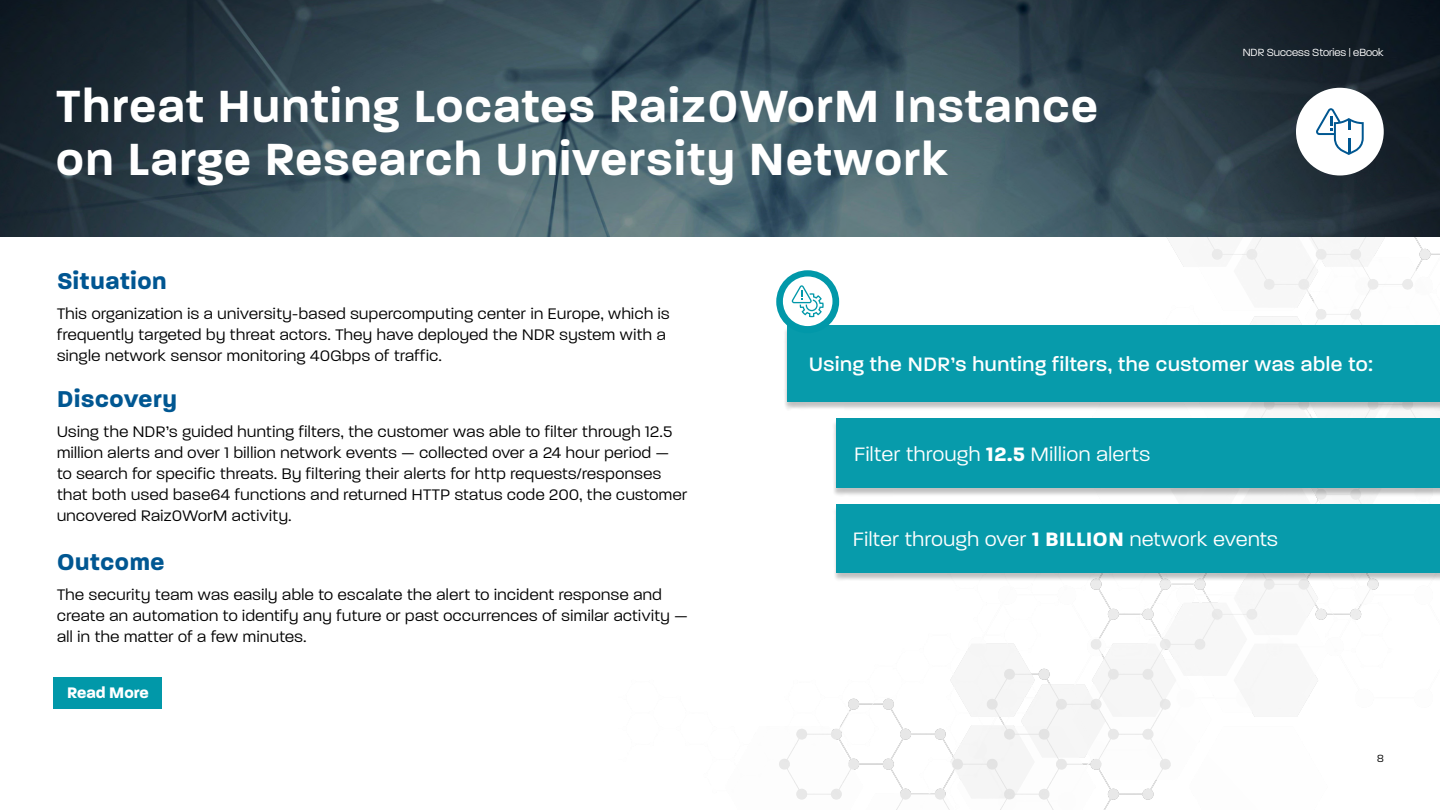
<style>
.page{position:relative;width:1440px;height:810px;background:#fff}
.page>*{position:absolute;margin:0;border:0;box-sizing:border-box;transform-origin:0 0}
.t1{font:600 48.75px/52.5px "Paralucent";letter-spacing:.03em;color:#fff}
.t2{font:700 24.75px "Paralucent";letter-spacing:.03em;color:#005792}
.t3{font:700 24.75px "Paralucent";letter-spacing:.03em;color:#005692}
.t4{font:300 21px "Paralucent";letter-spacing:.03em;color:#fff}
.t5{font:500 21px "Paralucent";letter-spacing:.03em;color:#fff}
.t6{font:300 16.5px/21px "Paralucent";letter-spacing:.03em;color:#000}
.t7{font:700 16.5px "Paralucent";color:#fff}
.t8{font:300 11.25px "Paralucent";color:#fff}
.t9{font:300 11.25px "Paralucent";color:#000101}
.s1{font-weight:700}
</style>
<div class="page">
<img style="left:619px;top:236px;width:821px;height:574px">
<img style="left:0;top:0;width:1440px;height:236px">
<div style="left:1296px;top:88px;width:88px;height:88px;background:#fff;border-radius:50%"></div>
<svg style="left:1316px;top:108px;width:48px;height:47px"></svg>
<div style="left:832px;top:419px;width:608px;height:78px;background:#000;opacity:.25"></div>
<div style="left:836px;top:418px;width:604px;height:70px;background:#079bab"></div>
<div style="left:832px;top:505px;width:608px;height:77px;background:#000;opacity:.25"></div>
<div style="left:836px;top:504px;width:604px;height:69px;background:#079bab"></div>
<div style="left:783px;top:326px;width:657px;height:85px;background:#000;opacity:.25"></div>
<div style="left:787px;top:326px;width:653px;height:76px;background:#079bab"></div>
<div style="left:776px;top:270px;width:63px;height:63px;background:#0198a9;border-radius:50%"></div>
<div style="left:783px;top:276px;width:49px;height:50px;background:#fff;border-radius:50%"></div>
<svg style="left:792px;top:285px;width:32px;height:32px"></svg>
<div style="left:54px;top:677px;width:108px;height:32px;background:#0198a9"></div>
<h1 class="t1" style="left:56px;top:80px;width:1043px">Threat Hunting Locates Raiz0WorM Instance on Large Research University Network</h1>
<p class="t8" style="left:1243px;top:46px;width:143px">NDR Success Stories | eBook</p>
<h2 class="t3" style="left:57px;top:266px;width:111px">Situation</h2>
<p class="t6" style="left:57px;top:303px;width:614px">This organization is a university-based supercomputing center in Europe, which is frequently targeted by threat actors. They have deployed the NDR system with a single network sensor monitoring 40Gbps of traffic.</p>
<h2 class="t2" style="left:57px;top:384px;width:122px">Discovery</h2>
<p class="t6" style="left:57px;top:421px;width:632px">Using the NDR’s guided hunting filters, the customer was able to filter through 12.5 million alerts and over 1 billion network events — collected over a 24 hour period — to search for specific threats. By filtering their alerts for http requests/responses that both used base64 functions and returned HTTP status code 200, the customer uncovered Raiz0WorM activity.</p>
<h2 class="t2" style="left:57px;top:547px;width:109px">Outcome</h2>
<p class="t6" style="left:57px;top:584px;width:632px">The security team was easily able to escalate the alert to incident response and create an automation to identify any future or past occurrences of similar activity — all in the matter of a few minutes.</p>
<p class="t7" style="left:67px;top:683px;width:83px">Read More</p>
<p class="t5" style="left:809px;top:352px;width:565px">Using the NDR’s hunting filters, the customer was able to:</p>
<p class="t4" style="left:854px;top:442px;width:297px">Filter through <span class="s1">12.5</span> Million alerts</p>
<p class="t4" style="left:853px;top:527px;width:426px">Filter through over <span class="s1">1 BILLION</span> network events</p>
<p class="t9" style="left:1377px;top:752px;width:8px">8</p>
</div>
